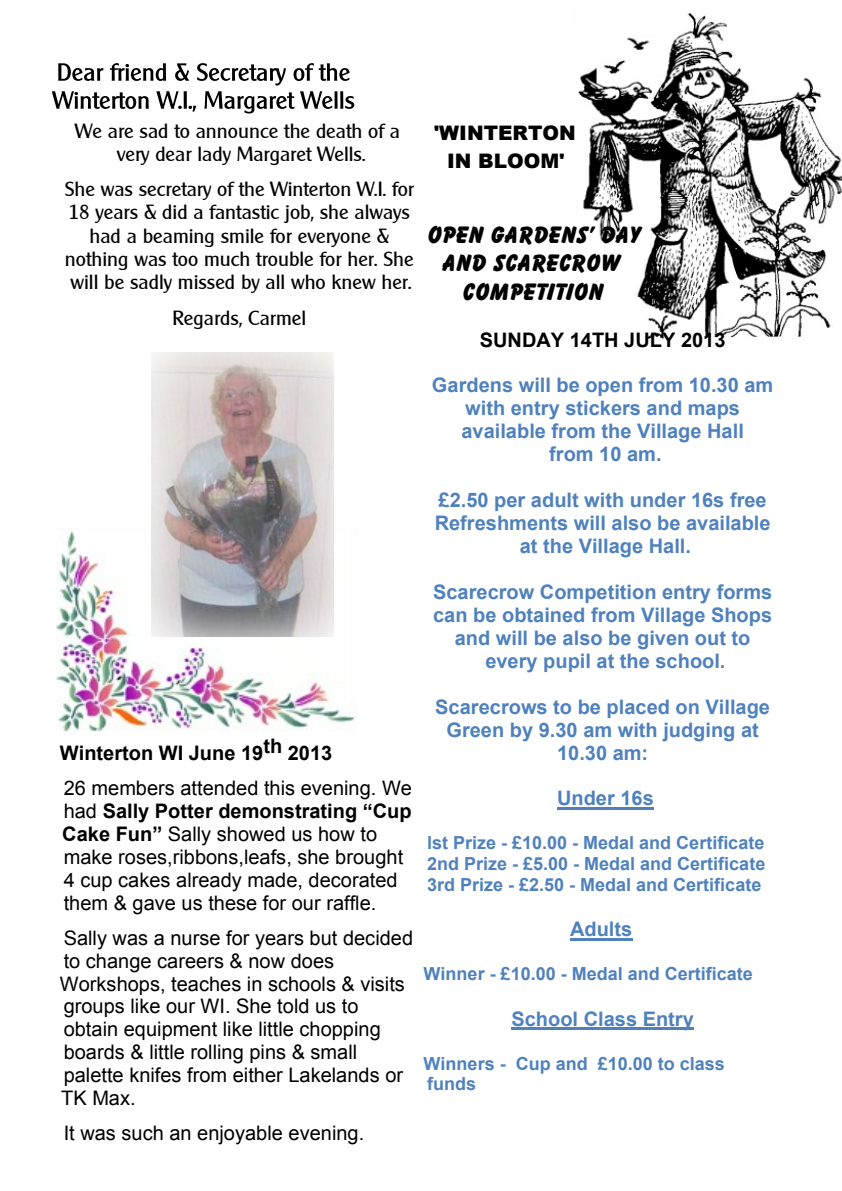
<style>
.page{position:relative;width:842px;height:1191px;background:#fff}
.page>*{position:absolute;margin:0;border:0;box-sizing:border-box;transform-origin:0 0}
.t1{font:23px/28.6px "Balloonist SF Bold";color:#000;text-align:center}
.t2{font:20px/23px "Arial";color:#000}
.t3{font:700 20px/23px "Arial";color:#4f81bd;text-align:center}
.t4{font:20px/23.4px "Clarity Gothic SF";color:#000;text-align:center}
.t5{font:700 20px "Arial";color:#000}
.t6{font:900 20px/28.2px "Arial";color:#000;text-align:center}
.t7{font:700 18px/20.6px "Arial";color:#4f81bd;text-align:justify}
.s1{font-weight:700}
</style>
<div class="page">
<img style="left:57px;top:528px;width:299px;height:202px">
<img style="left:578px;top:13px;width:264px;height:326px">
<svg style="left:58px;top:63px;width:45px;height:18px"></svg>
<svg style="left:110px;top:63px;width:56px;height:18px"></svg>
<svg style="left:175px;top:63px;width:14px;height:18px"></svg>
<svg style="left:197px;top:63px;width:89px;height:22px"></svg>
<svg style="left:294px;top:63px;width:56px;height:18px"></svg>
<svg style="left:52px;top:91px;width:97px;height:18px"></svg>
<svg style="left:156px;top:91px;width:40px;height:21px"></svg>
<svg style="left:204px;top:91px;width:90px;height:22px"></svg>
<svg style="left:300px;top:91px;width:54px;height:18px"></svg>
<hr style="left:557px;top:807px;width:97px;height:2px;background:#4f81bd">
<hr style="left:570px;top:938px;width:62px;height:2px;background:#4f81bd">
<hr style="left:511px;top:1027px;width:183px;height:2px;background:#4f81bd">
<img style="left:151px;top:352px;width:182px;height:284px">
<p class="t4" style="left:75px;top:119px;width:326px">We are sad to announce the death of a very dear lady Margaret Wells.</p>
<p class="t4" style="left:65px;top:178px;width:351px">She was secretary of the Winterton W.I. for 18 years &amp; did a fantastic job, she always had a beaming smile for everyone &amp; nothing was too much trouble for her. She will be sadly missed by all who knew her.</p>
<p class="t4" style="left:172px;top:306px;width:135px">Regards, Carmel</p>
<p class="t5" style="left:60px;top:745px;width:274px">Winterton WI June 19th 2013</p>
<p class="t2" style="left:62px;top:778px;width:351px">26 members attended this evening. We had <span class="s1">Sally Potter demonstrating “Cup Cake Fun”</span> Sally showed us how to make roses,ribbons,leafs, she brought 4 cup cakes already made, decorated them &amp; gave us these for our raffle.</p>
<p class="t2" style="left:60px;top:928px;width:355px">Sally was a nurse for years but decided to change careers &amp; now does<br>Workshops, teaches in schools &amp; visits groups like our WI. She told us to obtain equipment like little chopping boards &amp; little rolling pins &amp; small palette knifes from either Lakelands or<br>TK Max.</p>
<p class="t2" style="left:64px;top:1123px;width:302px">It was such an enjoyable evening.</p>
<p class="t6" style="left:434px;top:120px;width:144px">'WINTERTON<br>IN BLOOM'</p>
<p class="t1" style="left:426px;top:221px;width:215px">OPEN GARDENS’ DAY<br>AND SCARECROW<br>COMPETITION</p>
<p class="t5" style="left:480px;top:332px;width:247px">SUNDAY 14TH JULY 2013</p>
<p class="t3" style="left:432px;top:376px;width:343px">Gardens will be open from 10.30 am with entry stickers and maps available from the Village Hall<br>from 10 am.</p>
<p class="t3" style="left:435px;top:490px;width:337px">£2.50 per adult with under 16s free<br>Refreshments will also be available at the Village Hall.</p>
<p class="t3" style="left:433px;top:582px;width:341px">Scarecrow Competition entry forms can be obtained from Village Shops and will be also be given out to every pupil at the school.</p>
<p class="t3" style="left:435px;top:697px;width:336px">Scarecrows to be placed on Village<br>Green by 9.30 am with judging at<br>10.30 am:</p>
<p class="t3" style="left:557px;top:788px;width:98px">Under 16s</p>
<p class="t7" style="left:427px;top:834px;width:340px">lst Prize - £10.00 - Medal and Certificate 2nd Prize - £5.00 - Medal and Certificate 3rd Prize - £2.50 - Medal and Certificate</p>
<p class="t3" style="left:570px;top:919px;width:64px">Adults</p>
<p class="t7" style="left:424px;top:965px;width:331px">Winner - £10.00 - Medal and Certificate</p>
<p class="t3" style="left:511px;top:1009px;width:184px">School Class Entry</p>
<p class="t7" style="left:424px;top:1054px;width:303px">Winners - Cup and £10.00 to class funds</p>
</div>
